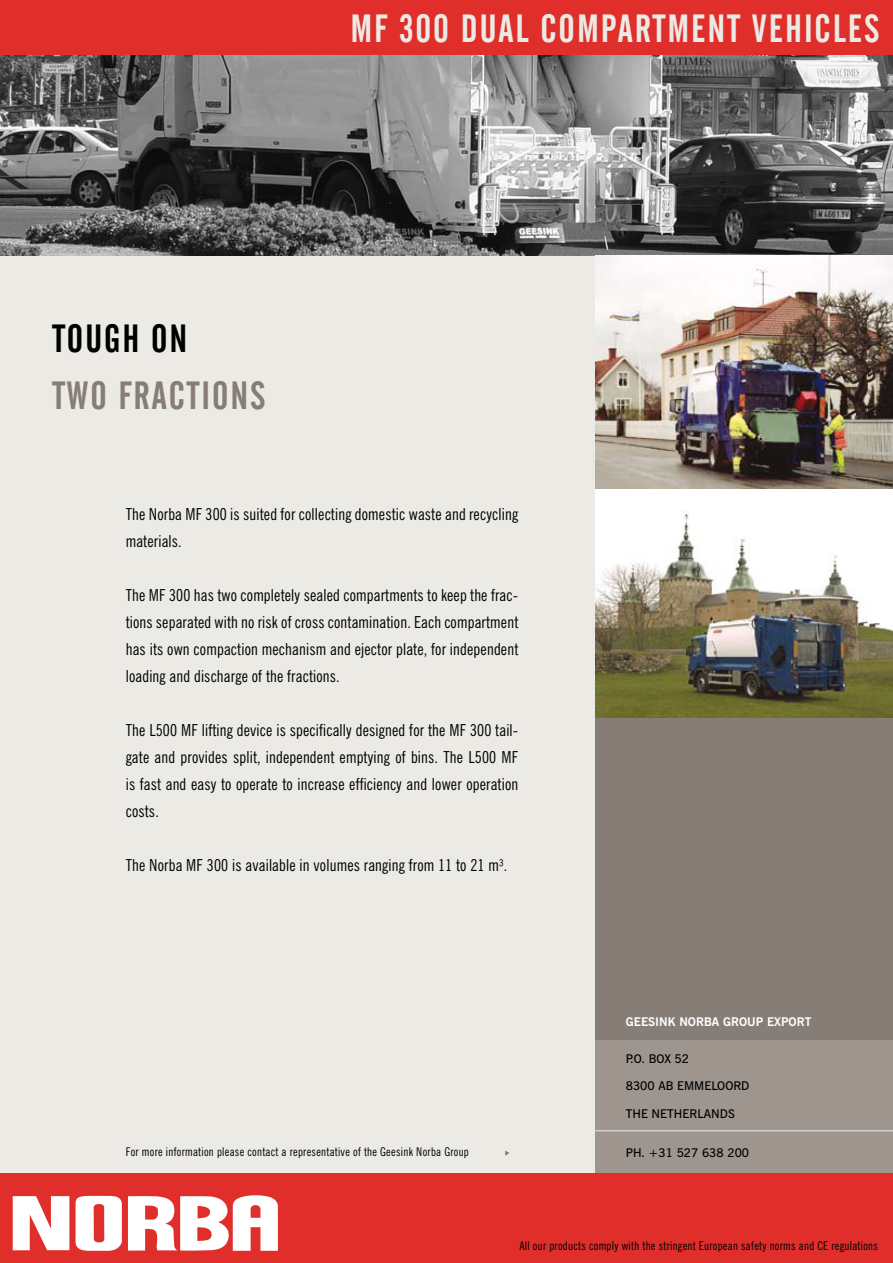
<style>
.page{position:relative;width:893px;height:1263px;background:#eceae5}
.page>*{position:absolute;margin:0;border:0;box-sizing:border-box;transform-origin:0 0}
.t1{font:39px "Alternate Gothic No 2 BT";letter-spacing:.05em;color:#eceae5}
.t2{font:39px "Alternate Gothic No 2 BT";letter-spacing:.05em;color:#867d76}
.t3{font:39px "Alternate Gothic No 2 BT";letter-spacing:.05em;color:#000}
.t4{font:condensed 16.5px/27px "News Gothic BT";letter-spacing:.01em;color:#000;text-align:justify}
.t5{font:condensed 12px "News Gothic BT";letter-spacing:.025em;color:#000}
.t6{font:600 12px "News Gothic BT";color:#000}
.t7{font:700 12px "News Gothic BT";color:#fff}
</style>
<div class="page">
<div style="left:595px;top:0;width:298px;height:1263px;background:#867d76"></div>
<div style="left:595px;top:1040px;width:298px;height:133px;background:#9d958e"></div>
<hr style="left:595px;top:1130px;width:298px;height:1px;background:#eceae5">
<div style="left:0;top:1174px;width:893px;height:89px;background:#e02f2b"></div>
<svg style="left:0;top:0;width:893px;height:255px;background:#876160"></svg>
<svg style="left:13px;top:1195px;width:265px;height:56px"></svg>
<svg style="left:505px;top:1150px;width:4px;height:6px"></svg>
<img style="left:595px;top:488px;width:298px;height:230px">
<img style="left:595px;top:255px;width:298px;height:233px">
<h1 class="t1" style="left:350px;top:7px;width:531px">MF 300 DUAL COMPARTMENT VEHICLES</h1>
<h1 class="t3" style="left:52px;top:316px;width:137px">TOUGH ON</h1>
<h1 class="t2" style="left:52px;top:373px;width:215px">TWO FRACTIONS</h1>
<p class="t4" style="left:126px;top:500px;width:394px">The Norba MF 300 is suited for collecting domestic waste and recycling materials.</p>
<p class="t4" style="left:126px;top:581px;width:394px">The MF 300 has two completely sealed compartments to keep the frac&shy;tions separated with no risk of cross contamination. Each compartment has its own compaction mechanism and ejector plate, for independent loading and discharge of the fractions.</p>
<p class="t4" style="left:126px;top:716px;width:394px">The L500 MF lifting device is specifically designed for the MF 300 tail&shy;gate and provides split, independent emptying of bins. The L500 MF is fast and easy to operate to increase efficiency and lower operation costs.</p>
<p class="t4" style="left:126px;top:851px;width:383px">The Norba MF 300 is available in volumes ranging from 11 to 21 m³.</p>
<p class="t5" style="left:126px;top:1145px;width:345px">For more information please contact a representative of the Geesink Norba Group</p>
<p class="t7" style="left:626px;top:1014px;width:187px">GEESINK NORBA GROUP EXPORT</p>
<p class="t6" style="left:626px;top:1052px;width:65px">P.O. BOX 52</p>
<p class="t6" style="left:626px;top:1079px;width:125px">8300 AB EMMELOORD</p>
<p class="t6" style="left:626px;top:1106px;width:111px">THE NETHERLANDS</p>
<p class="t6" style="left:626px;top:1145px;width:125px">PH. +31 527 638 200</p>
<p class="t5" style="left:519px;top:1238px;width:360px">All our products comply with the stringent European safety norms and CE regulations</p>
</div>
